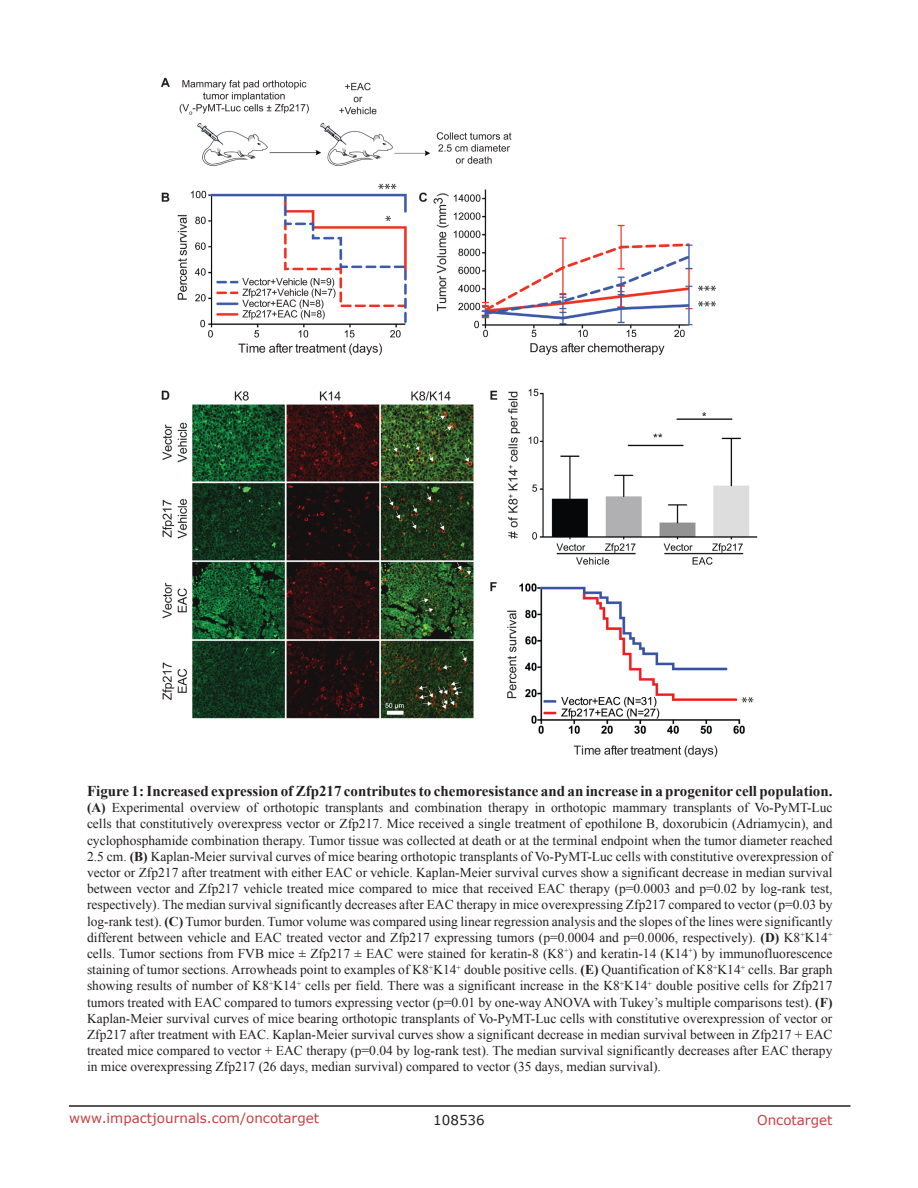
<style>
.page{position:relative;width:918px;height:1188px;background:#fff}
.page>*{position:absolute;margin:0;border:0;box-sizing:border-box;transform-origin:0 0}
.figuretext{font:700 15px "Times New Roman";color:#231f20}
.figuretext-2{font:13.5px/16.2px "Times New Roman";color:#231f20;text-align:justify}
.t1{font:13.5px "Verdana";color:#c24141}
.t2{font:13.5px "Verdana";color:#231f20}
.s1{font-weight:700}
</style>
<div class="page">
<hr style="left:69px;top:1105px;width:781px;height:2px;background:#231f20">
<img style="left:160px;top:77px;width:598px;height:681px">
<p class="figuretext" style="left:87px;top:781px;width:747px">Figure 1: Increased expression of Zfp217 contributes to chemoresistance and an increase in a progenitor cell population.</p>
<p class="figuretext-2" style="left:87px;top:799px;width:747px"><span class="s1">(A)</span> Experimental overview of orthotopic transplants and combination therapy in orthotopic mammary transplants of Vo-PyMT-Luc cells that constitutively overexpress vector or Zfp217. Mice received a single treatment of epothilone B, doxorubicin (Adriamycin), and cyclophosphamide combination therapy. Tumor tissue was collected at death or at the terminal endpoint when the tumor diameter reached 2.5 cm. <span class="s1">(B)</span> Kaplan-Meier survival curves of mice bearing orthotopic transplants of Vo-PyMT-Luc cells with constitutive overexpression of vector or Zfp217 after treatment with either EAC or vehicle. Kaplan-Meier survival curves show a significant decrease in median survival between vector and Zfp217 vehicle treated mice compared to mice that received EAC therapy (p=0.0003 and p=0.02 by log-rank test, respectively). The median survival significantly decreases after EAC therapy in mice overexpressing Zfp217 compared to vector (p=0.03 by log-rank test). <span class="s1">(C)</span> Tumor burden. Tumor volume was compared using linear regression analysis and the slopes of the lines were significantly different between vehicle and EAC treated vector and Zfp217 expressing tumors (p=0.0004 and p=0.0006, respectively). <span class="s1">(D)</span> K8<sup>+</sup>K14<sup>+ </sup>cells. Tumor sections from FVB mice ± Zfp217 ± EAC were stained for keratin-8 (K8<sup>+</sup>) and keratin-14 (K14<sup>+</sup>) by immunofluorescence staining of tumor sections. Arrowheads point to examples of K8<sup>+</sup>K14<sup>+</sup> double positive cells. <span class="s1">(E)</span> Quantification of K8<sup>+</sup>K14<sup>+</sup> cells. Bar graph showing results of number of K8<sup>+</sup>K14<sup>+</sup> cells per field. There was a significant increase in the K8<sup>+</sup>K14<sup>+</sup> double positive cells for Zfp217 tumors treated with EAC compared to tumors expressing vector (p=0.01 by one-way ANOVA with Tukey’s multiple comparisons test). <span class="s1">(F)<br></span>Kaplan-Meier survival curves of mice bearing orthotopic transplants of Vo-PyMT-Luc cells with constitutive overexpression of vector or Zfp217 after treatment with EAC. Kaplan-Meier survival curves show a significant decrease in median survival between in Zfp217 + EAC treated mice compared to vector + EAC therapy (p=0.04 by log-rank test). The median survival significantly decreases after EAC therapy in mice overexpressing Zfp217 (26 days, median survival) compared to vector (35 days, median survival).</p>
<p class="t1" style="left:69px;top:1109px;width:252px">www.impactjournals.com/oncotarget</p>
<p class="t2" style="left:433px;top:1111px;width:53px">108536</p>
<p class="t1" style="left:757px;top:1111px;width:77px">Oncotarget</p>
</div>
